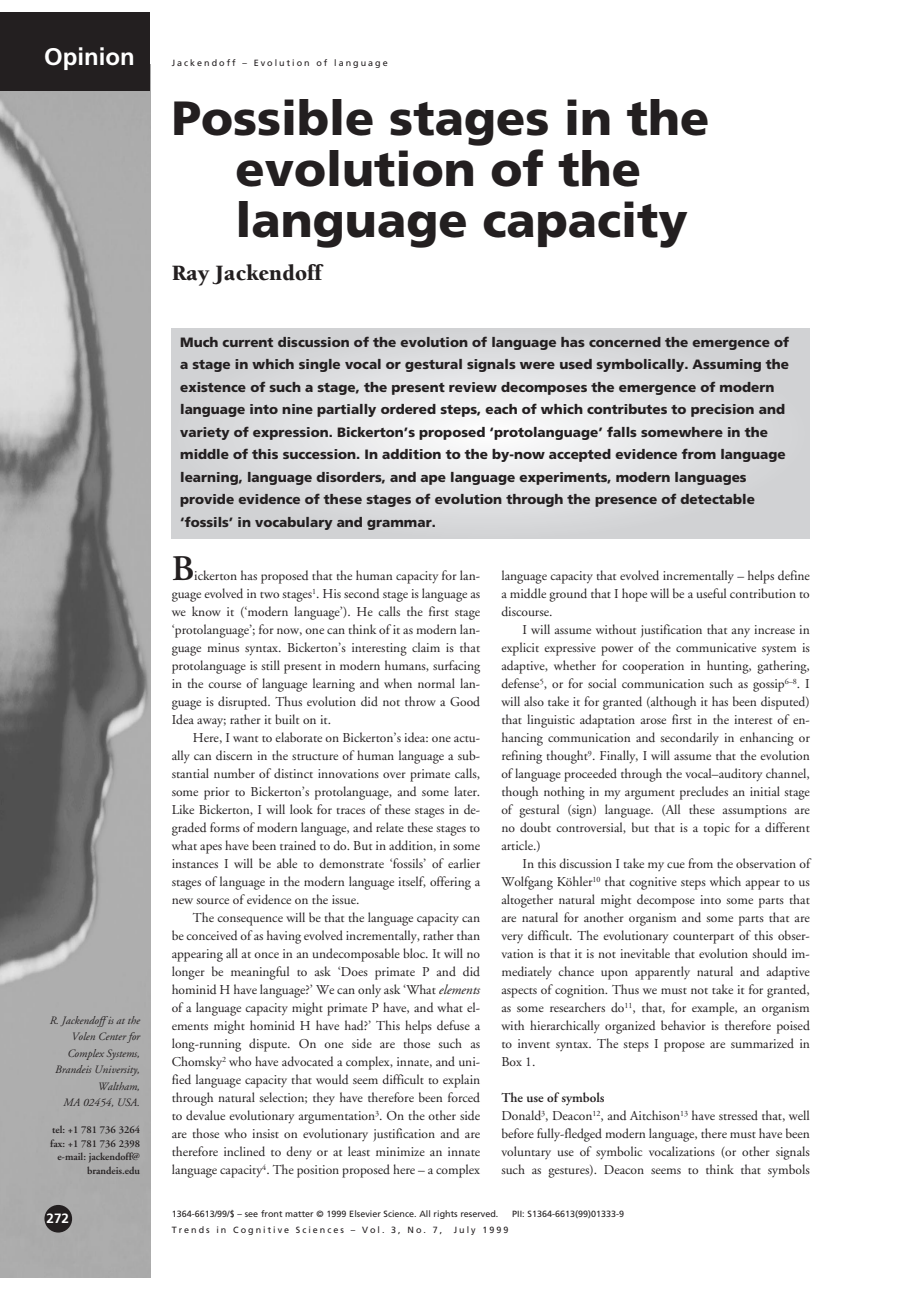
<style>
.page{position:relative;width:905px;height:1290px;background:#fff}
.page>*{position:absolute;margin:0;border:0;box-sizing:border-box;transform-origin:0 0}
.t1{font:900 48px/51px "Frutiger";color:#231f20}
.t2{font:600 36px "Adobe Garamond";color:#231f20}
.t3{font:700 24px "Frutiger";color:#fff}
.t4{font:900 22.5px "Berkeley";color:#231f20}
.t5{font:13.5px/18px "Adobe Garamond";color:#231f20;text-align:justify}
.t6{font:900 13.5px/22.5px "Frutiger";color:#231f20}
.t7{font:700 13.5px "Frutiger";color:#fff}
.t8{font:italic 11.25px/16.5px "Adobe Garamond";color:#231f20;text-align:right}
.t9{font:600 10.5px/13.5px "Adobe Garamond";color:#231f20;text-align:right}
.t10{font:9px "Frutiger";color:#231f20}
.t11{font:9px "Frutiger";letter-spacing:.22em;color:#231f20}
.s1{font-style:italic}
.s2{font-weight:600}
</style>
<div class="page">
<img style="left:0;top:90px;width:150px;height:1188px">
<div style="left:0;top:12px;width:150px;height:78px;background:#231f20"></div>
<div style="left:44px;top:1205px;width:28px;height:28px;background:#231f20;border-radius:50%"></div>
<div style="left:172px;top:328px;width:637px;height:211px;background:#d1d2d4"></div>
<div style="left:176px;top:329px;width:629px;height:209px;background:#d2d3d5;border-radius:50%"></div>
<div style="left:207px;top:339px;width:567px;height:189px;background:#d6d7d9;border-radius:50%"></div>
<div style="left:238px;top:349px;width:505px;height:169px;background:#dadbdd;border-radius:50%"></div>
<div style="left:269px;top:360px;width:443px;height:147px;background:#dedfe1;border-radius:50%"></div>
<div style="left:300px;top:370px;width:382px;height:127px;background:#e2e3e5;border-radius:50%"></div>
<div style="left:324px;top:378px;width:333px;height:111px;background:#e6e7e9;border-radius:50%"></div>
<div style="left:349px;top:386px;width:283px;height:95px;background:#eaebec;border-radius:50%"></div>
<div style="left:373px;top:394px;width:235px;height:79px;background:#eeeeef;border-radius:50%"></div>
<div style="left:398px;top:403px;width:185px;height:61px;background:#f1f2f3;border-radius:50%"></div>
<div style="left:423px;top:411px;width:135px;height:45px;background:#f5f5f6;border-radius:50%"></div>
<div style="left:447px;top:419px;width:87px;height:29px;background:#f9f9f9;border-radius:50%"></div>
<div style="left:472px;top:427px;width:37px;height:13px;background:#fdfdfd;border-radius:50%"></div>
<h3 class="t3" style="left:44px;top:47px;width:92px">Opinion</h3>
<p class="t11" style="left:172px;top:59px;width:217px">Jackendoff – Evolution of language</p>
<h1 class="t1" style="left:235px;top:96px;width:475px;text-indent:-64px">Possible stages in the evolution of the language capacity</h1>
<h3 class="t4" style="left:172px;top:264px;width:152px">Ray Jackendoff</h3>
<p class="t8" style="left:50px;top:1013px;width:92px">R. Jackendoff is at the<br>Volen Center for<br>Complex Systems,<br>Brandeis University,<br>Waltham,<br>MA 02454, USA.</p>
<p class="t9" style="left:50px;top:1124px;width:91px">tel: +1 781 736 3264 fax: +1 781 736 2398 e-mail: jackendoff@ brandeis.edu</p>
<p class="t7" style="left:47px;top:1213px;width:24px">272</p>
<p class="t6" style="left:180px;top:332px;width:610px">Much current discussion of the evolution of language has concerned the emergence of a stage in which single vocal or gestural signals were used symbolically. Assuming the existence of such a stage, the present review decomposes the emergence of modern language into nine partially ordered steps, each of which contributes to precision and variety of expression. Bickerton’s proposed ‘protolanguage’ falls somewhere in the middle of this succession. In addition to the by-now accepted evidence from language learning, language disorders, and ape language experiments, modern languages provide evidence of these stages of evolution through the presence of detectable ‘fossils’ in vocabulary and grammar.</p>
<h2 class="t2" style="left:172px;top:554px;width:24px">B</h2>
<p class="t5" style="left:172px;top:568px;width:310px;text-indent:23px">ickerton has proposed that the human capacity for lan&shy;guage evolved in two stages<sup>1</sup>. His second stage is language as we know it (‘modern language’). He calls the first stage ‘protolanguage’; for now, one can think of it as modern lan&shy;guage minus syntax. Bickerton’s interesting claim is that protolanguage is still present in modern humans, surfacing in the course of language learning and when normal lan&shy;guage is disrupted. Thus evolution did not throw a Good Idea away; rather it built on it.</p>
<p class="t5" style="left:172px;top:730px;width:310px;text-indent:21px">Here, I want to elaborate on Bickerton’s idea: one actu&shy;ally can discern in the structure of human language a sub&shy;stantial number of distinct innovations over primate calls, some prior to Bickerton’s protolanguage, and some later.<br>Like Bickerton, I will look for traces of these stages in de&shy;graded forms of modern language, and relate these stages to what apes have been trained to do. But in addition, in some instances I will be able to demonstrate ‘fossils’ of earlier stages of language in the modern language itself, offering a new source of evidence on the issue.</p>
<p class="t5" style="left:172px;top:910px;width:310px;text-indent:21px">The consequence will be that the language capacity can be conceived of as having evolved incrementally, rather than appearing all at once in an undecomposable bloc. It will no longer be meaningful to ask ‘Does primate P and did hominid H have language?’ We can only ask ‘What <span class="s1">elements </span>of a language capacity might primate P have, and what el&shy;ements might hominid H have had?’ This helps defuse a long-running dispute. On one side are those such as Chomsky<sup>2</sup> who have advocated a complex, innate, and uni&shy;fied language capacity that would seem difficult to explain through natural selection; they have therefore been forced to devalue evolutionary argumentation<sup>3</sup>. On the other side are those who insist on evolutionary justification and are therefore inclined to deny or at least minimize an innate language capacity<sup>4</sup>. The position proposed here – a complex</p>
<p class="t5" style="left:501px;top:568px;width:310px">language capacity that evolved incrementally – helps define a middle ground that I hope will be a useful contribution to discourse.</p>
<p class="t5" style="left:501px;top:622px;width:310px;text-indent:21px">I will assume without justification that any increase in explicit expressive power of the communicative system is adaptive, whether for cooperation in hunting, gathering, defense<sup>5</sup>, or for social communication such as gossip<sup>6–8</sup>. I will also take it for granted (although it has been disputed) that linguistic adaptation arose first in the interest of en&shy;hancing communication and secondarily in enhancing or refining thought<sup>9</sup>. Finally, I will assume that the evolution of language proceeded through the vocal–auditory channel, though nothing in my argument precludes an initial stage of gestural (sign) language. (All these assumptions are no doubt controversial, but that is a topic for a different article.)</p>
<p class="t5" style="left:501px;top:856px;width:310px;text-indent:21px">In this discussion I take my cue from the observation of Wolfgang Köhler<sup>10</sup> that cognitive steps which appear to us altogether natural might decompose into some parts that are natural for another organism and some parts that are very difficult. The evolutionary counterpart of this obser&shy;vation is that it is not inevitable that evolution should im&shy;mediately chance upon apparently natural and adaptive aspects of cognition. Thus we must not take it for granted, as some researchers do<sup>11</sup>, that, for example, an organism with hierarchically organized behavior is therefore poised to invent syntax. The steps I propose are summarized in Box 1.</p>
<p class="t5" style="left:501px;top:1090px;width:310px;text-align:left"><span class="s2">The use of symbols<br></span>Donald<sup>3</sup>, Deacon<sup>12</sup>, and Aitchison<sup>13</sup> have stressed that, well before fully-fledged modern language, there must have been voluntary use of symbolic vocalizations (or other signals such as gestures). Deacon seems to think that symbols</p>
<p class="t10" style="left:172px;top:1210px;width:328px">1364-6613/99/$ – see front matter © 1999 Elsevier Science. All rights reserved.</p>
<p class="t10" style="left:512px;top:1210px;width:113px">PII: S1364-6613(99)01333-9</p>
<p class="t11" style="left:172px;top:1226px;width:272px">Trends in Cognitive Sciences – Vol. 3, No. 7,</p>
<p class="t11" style="left:454px;top:1226px;width:56px">July 1999</p>
</div>
